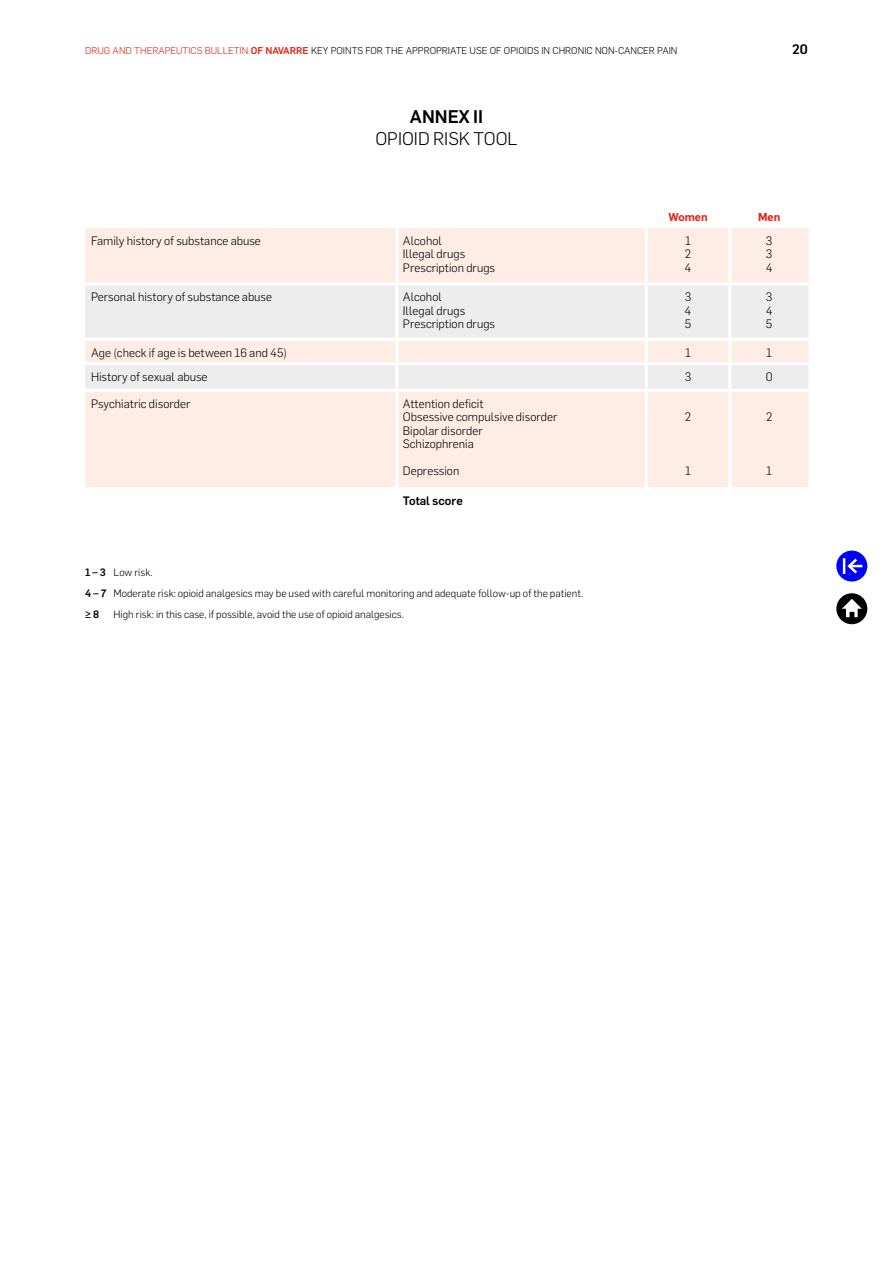
<style>
.page{position:relative;width:893px;height:1263px;background:#fff}
.page>*{position:absolute;margin:0;border:0;box-sizing:border-box;transform-origin:0 0}
.t1{font:300 18px "Flama";color:#000}
.t2{font:500 18px "Flama";color:#000}
.t3{font:500 13.5px "Flama";color:#000}
.t4{font:300 12px/13.5px "Flama";color:#000;text-align:justify}
.t5{font:500 12px "Flama";color:#000}
.t6{font:600 11.25px "Flama";color:#e42313}
.t7{font:300 10.5px/21.3px "Flama";color:#000}
.t8{font:300 9.75px "Flama";color:#000}
.s1{color:#e42313}
.s2{font-weight:500;color:#e42313}
.s3{font-weight:500}
</style>
<div class="page">
<div style="left:836px;top:593px;width:31px;height:31px;background:#000;border-radius:50%"></div>
<svg style="left:842px;top:599px;width:20px;height:18px"></svg>
<div style="left:85px;top:228px;width:724px;height:259px;background:#feede5"></div>
<svg style="left:85px;top:285px;width:724px;height:104px;background:#f0edeb"></svg>
<hr style="left:395px;top:228px;width:3px;height:54px;background:#fff">
<hr style="left:645px;top:228px;width:3px;height:54px;background:#fff">
<hr style="left:728px;top:228px;width:3px;height:54px;background:#fff">
<hr style="left:85px;top:282px;width:312px;height:3px;background:#fff">
<hr style="left:397px;top:282px;width:249px;height:3px;background:#fff">
<hr style="left:395px;top:285px;width:3px;height:53px;background:#fff">
<hr style="left:646px;top:282px;width:84px;height:3px;background:#fff">
<hr style="left:645px;top:285px;width:3px;height:53px;background:#fff">
<hr style="left:730px;top:282px;width:79px;height:3px;background:#fff">
<hr style="left:728px;top:285px;width:3px;height:53px;background:#fff">
<hr style="left:85px;top:338px;width:312px;height:3px;background:#fff">
<hr style="left:397px;top:338px;width:249px;height:3px;background:#fff">
<hr style="left:395px;top:341px;width:3px;height:21px;background:#fff">
<hr style="left:646px;top:338px;width:84px;height:3px;background:#fff">
<hr style="left:645px;top:341px;width:3px;height:21px;background:#fff">
<hr style="left:730px;top:338px;width:79px;height:3px;background:#fff">
<hr style="left:728px;top:341px;width:3px;height:21px;background:#fff">
<hr style="left:85px;top:362px;width:312px;height:3px;background:#fff">
<hr style="left:397px;top:362px;width:249px;height:3px;background:#fff">
<hr style="left:395px;top:365px;width:3px;height:24px;background:#fff">
<hr style="left:646px;top:362px;width:84px;height:3px;background:#fff">
<hr style="left:645px;top:365px;width:3px;height:24px;background:#fff">
<hr style="left:730px;top:362px;width:79px;height:3px;background:#fff">
<hr style="left:728px;top:365px;width:3px;height:24px;background:#fff">
<hr style="left:85px;top:389px;width:312px;height:3px;background:#fff">
<hr style="left:397px;top:389px;width:249px;height:3px;background:#fff">
<hr style="left:395px;top:392px;width:3px;height:95px;background:#fff">
<hr style="left:646px;top:389px;width:84px;height:3px;background:#fff">
<hr style="left:645px;top:392px;width:3px;height:95px;background:#fff">
<hr style="left:730px;top:389px;width:79px;height:3px;background:#fff">
<hr style="left:728px;top:392px;width:3px;height:95px;background:#fff">
<div style="left:836px;top:551px;width:31px;height:30px;background:#00f;border-radius:50%"></div>
<svg style="left:843px;top:558px;width:19px;height:16px"></svg>
<p class="t8" style="left:85px;top:44px;width:594px"><span class="s1">DRUG AND THERAPEUTICS BULLETIN</span> <span class="s2">OF NAVARRE</span> KEY POINTS FOR THE APPROPRIATE USE OF OPIOIDS IN CHRONIC NON-CANCER PAIN</p>
<p class="t3" style="left:792px;top:39px;width:17px">20</p>
<h1 class="t2" style="left:410px;top:104px;width:75px">ANNEX II</h1>
<h1 class="t1" style="left:375px;top:126px;width:144px">OPIOID RISK TOOL</h1>
<p class="t6" style="left:668px;top:209px;width:41px">Women</p>
<p class="t6" style="left:758px;top:209px;width:24px">Men</p>
<p class="t4" style="left:91px;top:233px;width:171px">Family history of substance abuse</p>
<p class="t4" style="left:403px;top:233px;width:94px;text-align:left">Alcohol<br>Illegal drugs<br>Prescription drugs</p>
<p class="t4" style="left:685px;top:233px;width:8px">1<br>2<br>4</p>
<p class="t4" style="left:766px;top:233px;width:8px">3<br>3<br>4</p>
<p class="t4" style="left:91px;top:290px;width:183px">Personal history of substance abuse</p>
<p class="t4" style="left:403px;top:290px;width:94px;text-align:left">Alcohol<br>Illegal drugs<br>Prescription drugs</p>
<p class="t4" style="left:685px;top:290px;width:8px">3<br>4<br>5</p>
<p class="t4" style="left:766px;top:290px;width:8px">3<br>4<br>5</p>
<p class="t4" style="left:91px;top:345px;width:198px">Age (check if age is between 16 and 45)</p>
<p class="t4" style="left:685px;top:345px;width:7px">1</p>
<p class="t4" style="left:766px;top:345px;width:7px">1</p>
<p class="t4" style="left:91px;top:369px;width:118px">History of sexual abuse</p>
<p class="t4" style="left:685px;top:369px;width:8px">3</p>
<p class="t4" style="left:766px;top:369px;width:8px">0</p>
<p class="t4" style="left:91px;top:396px;width:101px">Psychiatric disorder</p>
<p class="t4" style="left:403px;top:396px;width:156px;text-align:left">Attention deficit<br>Obsessive compulsive disorder<br>Bipolar disorder<br>Schizophrenia</p>
<p class="t4" style="left:403px;top:463px;width:58px">Depression</p>
<p class="t4" style="left:685px;top:409px;width:8px">2</p>
<p class="t4" style="left:766px;top:409px;width:8px">2</p>
<p class="t4" style="left:685px;top:463px;width:7px">1</p>
<p class="t4" style="left:766px;top:463px;width:7px">1</p>
<p class="t5" style="left:403px;top:492px;width:61px">Total score</p>
<p class="t7" style="left:85px;top:561px;width:500px"><span class="s3">1 – 3</span> Low risk.<br><span class="s3">4 – 7</span> Moderate risk: opioid analgesics may be used with careful monitoring and adequate follow-up of the patient. <span class="s3">≥ 8</span></p>
<p class="t7" style="left:114px;top:603px;width:292px">High risk: in this case, if possible, avoid the use of opioid analgesics.</p>
</div>
